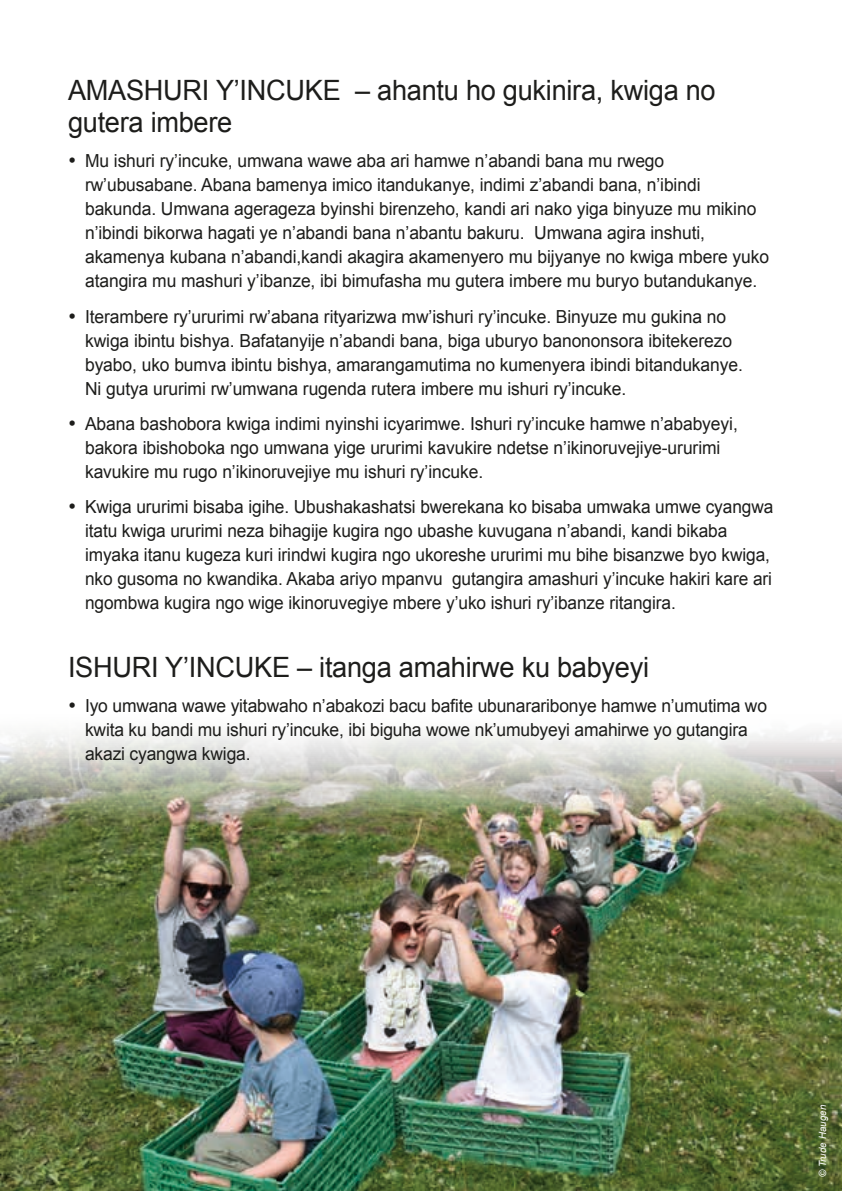
<style>
.page{position:relative;width:842px;height:1191px;background:#fff}
.page>*{position:absolute;margin:0;border:0;box-sizing:border-box;transform-origin:0 0}
.t1{font:28px/32px "Arial";letter-spacing:-.01em;color:#1d1d1b}
.t2{font:18px/24px "Arial";letter-spacing:-.005em;color:#1d1d1b}
.t3{font:18px/24px "Arial";letter-spacing:-.005em;color:#1d1d1b;scale:.96 1}
.t4{font:italic 10px "Arial";letter-spacing:.01em;color:#fff}
</style>
<div class="page">
<img style="left:0;top:822px;width:842px;height:369px">
<img style="left:0;top:732px;width:842px;height:90px">
<h1 class="t1" style="left:68px;top:74px;width:649px">AMASHURI Y’INCUKE – ahantu ho gukinira, kwiga no gutera imbere</h1>
<p class="t2" style="left:85px;top:149px;width:685px;text-indent:-17px">• Mu ishuri ry’incuke, umwana wawe aba ari hamwe n’abandi bana mu rwego rw’ubusabane. Abana bamenya imico itandukanye, indimi z’abandi bana, n’ibindi bakunda. Umwana agerageza byinshi birenzeho, kandi ari nako yiga binyuze mu mikino n’ibindi bikorwa hagati ye n’abandi bana n’abantu bakuru. Umwana agira inshuti, akamenya kubana n’abandi,kandi akagira akamenyero mu bijyanye no kwiga mbere yuko atangira mu mashuri y’ibanze, ibi bimufasha mu gutera imbere mu buryo butandukanye.</p>
<p class="t2" style="left:85px;top:304px;width:659px;text-indent:-17px">• Iterambere ry’ururimi rw’abana rityarizwa mw’ishuri ry’incuke. Binyuze mu gukina no kwiga ibintu bishya. Bafatanyije n’abandi bana, biga uburyo banononsora ibitekerezo byabo, uko bumva ibintu bishya, amarangamutima no kumenyera ibindi bitandukanye.<br>Ni gutya ururimi rw’umwana rugenda rutera imbere mu ishuri ry’incuke.</p>
<p class="t2" style="left:85px;top:412px;width:654px;text-indent:-17px">• Abana bashobora kwiga indimi nyinshi icyarimwe. Ishuri ry’incuke hamwe n’ababyeyi, bakora ibishoboka ngo umwana yige ururimi kavukire ndetse n’ikinoruvejiye-ururimi kavukire mu rugo n’ikinoruvejiye mu ishuri ry’incuke.</p>
<p class="t3" style="left:85px;top:495px;width:718px;text-indent:-17px">• Kwiga ururimi bisaba igihe. Ubushakashatsi bwerekana ko bisaba umwaka umwe cyangwa itatu kwiga ururimi neza bihagije kugira ngo ubashe kuvugana n’abandi, kandi bikaba imyaka itanu kugeza kuri irindwi kugira ngo ukoreshe ururimi mu bihe bisanzwe byo kwiga, nko gusoma no kwandika. Akaba ariyo mpanvu gutangira amashuri y’incuke hakiri kare ari ngombwa kugira ngo wige ikinoruvegiye mbere y’uko ishuri ry’ibanze ritangira.</p>
<h1 class="t1" style="left:68px;top:651px;width:583px">ISHURI Y’INCUKE – itanga amahirwe ku babyeyi</h1>
<p class="t2" style="left:85px;top:694px;width:683px;text-indent:-17px">• Iyo umwana wawe yitabwaho n’abakozi bacu bafite ubunararibonye hamwe n’umutima wo kwita ku bandi mu ishuri ry’incuke, ibi biguha wowe nk’umubyeyi amahirwe yo gutangira akazi cyangwa kwiga.</p>
<p class="t4" style="left:816px;top:1177px;width:74px;rotate:-90deg">© Trude Haugen</p>
</div>
